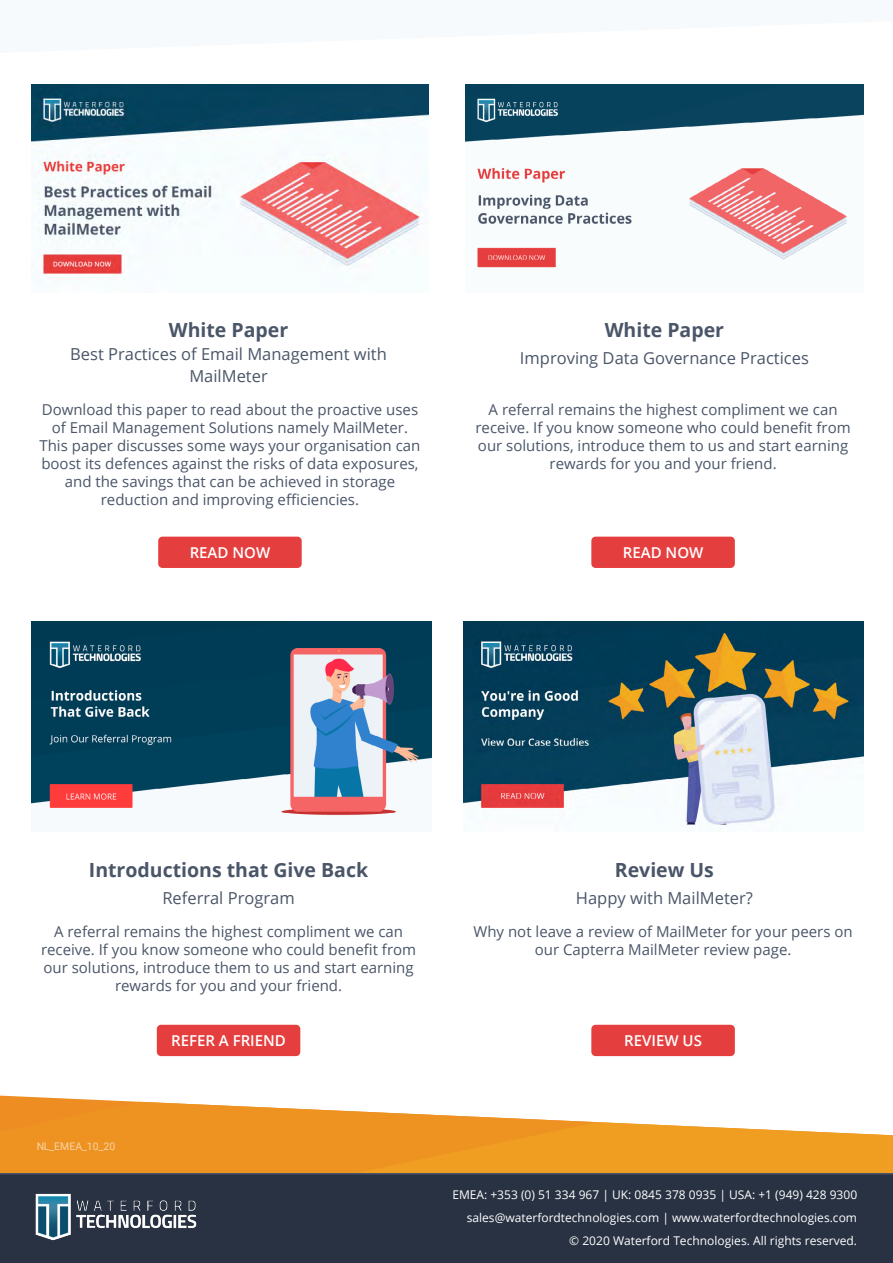
<style>
.page{position:relative;width:893px;height:1263px;background:#fff}
.page>*{position:absolute;margin:0;border:0;box-sizing:border-box;transform-origin:0 0}
.t1{font:700 19.5px "Open Sans";color:#4a5568}
.t2{font:16.5px/22.5px "Open Sans";color:#4a5568;text-align:center}
.t3{font:15px/18px "Open Sans";color:#4a5568;text-align:center}
.t4{font:600 15px "Open Sans";color:#fff}
.t5{font:12px/23.2px "Open Sans";color:#fff;text-align:right}
.t6{font:10.5px "Roboto";color:#fff}
</style>
<div class="page">
<img style="left:31px;top:84px;width:397px;height:194px">
<img style="left:466px;top:84px;width:397px;height:184px">
<img style="left:31px;top:621px;width:400px;height:195px">
<img style="left:463px;top:621px;width:400px;height:205px">
<div style="left:591px;top:1025px;width:144px;height:31px;background:#e53e3e;border-radius:4px"></div>
<div style="left:591px;top:537px;width:144px;height:31px;background:#e53e3e;border-radius:4px"></div>
<div style="left:157px;top:1025px;width:143px;height:31px;background:#e53e3e;border-radius:4px"></div>
<div style="left:158px;top:537px;width:144px;height:31px;background:#e53e3e;border-radius:4px"></div>
<svg style="left:0;top:1102px;width:593px;height:71px;fill:#ee9322"></svg>
<svg style="left:66px;top:1122px;width:827px;height:51px;fill:#ee9d22"></svg>
<div style="left:0;top:1173px;width:893px;height:90px;background:#293243"></div>
<img style="left:32px;top:1191px;width:170px;height:51px">
<h1 class="t1" style="left:169px;top:316px;width:121px">White Paper</h1>
<p class="t2" style="left:70px;top:342px;width:318px">Best Practices of Email Management with<br>MailMeter</p>
<h1 class="t1" style="left:605px;top:316px;width:121px">White Paper</h1>
<p class="t2" style="left:520px;top:346px;width:290px">Improving Data Governance Practices</p>
<p class="t3" style="left:39px;top:400px;width:382px">Download this paper to read about the proactive uses of Email Management Solutions namely MailMeter.<br>This paper discusses some ways your organisation can boost its defences against the risks of data exposures, and the savings that can be achieved in storage reduction and improving efficiencies.</p>
<p class="t3" style="left:475px;top:400px;width:377px">A referral remains the highest compliment we can receive. If you know someone who could benefit from our solutions, introduce them to us and start earning rewards for you and your friend.</p>
<p class="t4" style="left:190px;top:542px;width:82px">READ NOW</p>
<h1 class="t1" style="left:89px;top:856px;width:281px">Introductions that Give Back</h1>
<p class="t2" style="left:162px;top:886px;width:134px">Referral Program</p>
<p class="t4" style="left:623px;top:542px;width:82px">READ NOW</p>
<h1 class="t1" style="left:615px;top:856px;width:101px">Review Us</h1>
<p class="t2" style="left:576px;top:886px;width:178px">Happy with MailMeter?</p>
<p class="t3" style="left:41px;top:922px;width:377px">A referral remains the highest compliment we can receive. If you know someone who could benefit from our solutions, introduce them to us and start earning rewards for you and your friend.</p>
<p class="t3" style="left:473px;top:922px;width:381px">Why not leave a review of MailMeter for your peers on our Capterra MailMeter review page.</p>
<p class="t6" style="left:36px;top:1138px;width:80px">NL_EMEA_10_20</p>
<p class="t4" style="left:171px;top:1030px;width:116px">REFER A FRIEND</p>
<p class="t4" style="left:624px;top:1030px;width:79px">REVIEW US</p>
<p class="t5" style="left:452px;top:1182px;width:406px">EMEA: +353 (0) 51 334 967 | UK: 0845 378 0935 | USA: +1 (949) 428 9300 sales@waterfordtechnologies.com | www.waterfordtechnologies.com<br>© 2020 Waterford Technologies. All rights reserved.</p>
</div>
